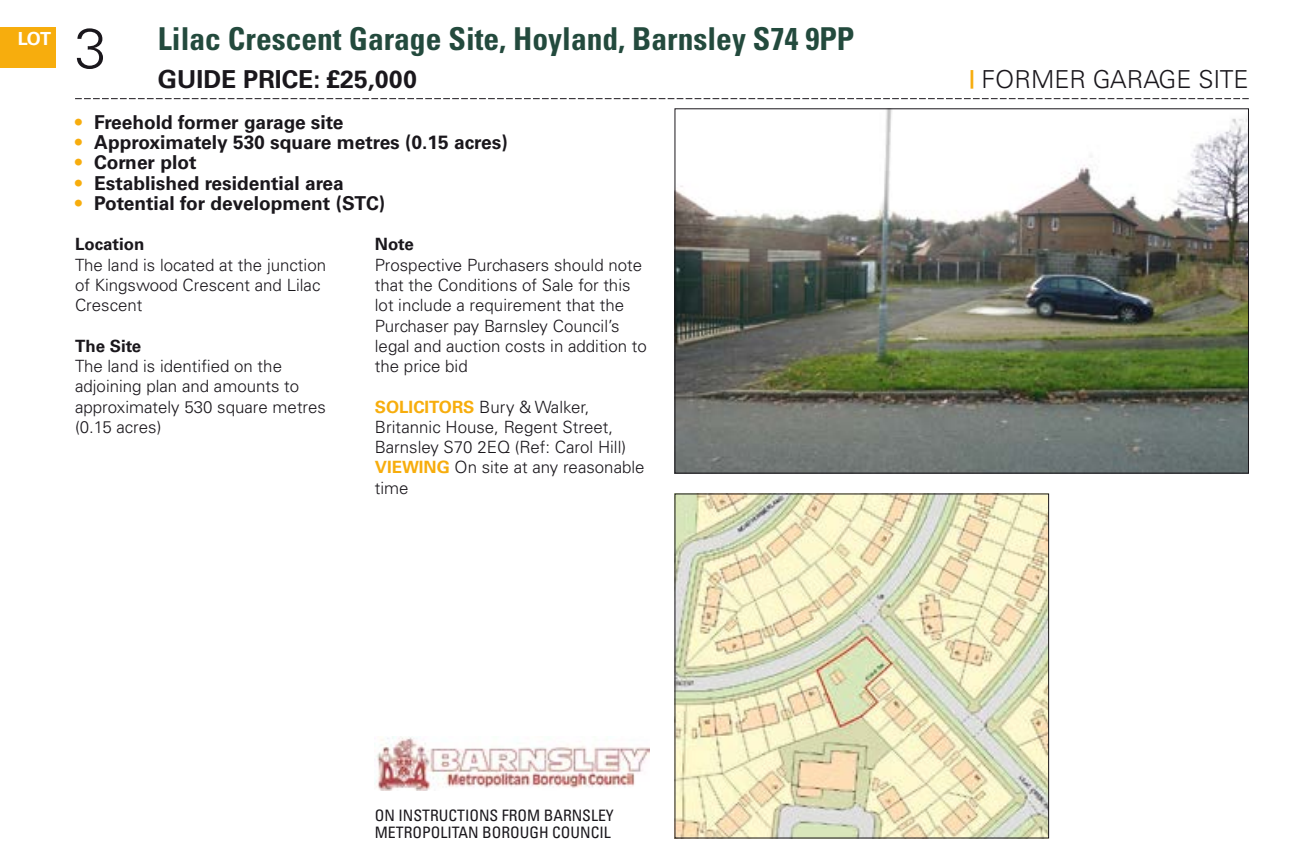
<style>
.page{position:relative;width:1306px;height:861px;background:#fff}
.page>*{position:absolute;margin:0;border:0;box-sizing:border-box;transform-origin:0 0}
.t1{font:700 condensed 31.5px "Univers LT Std";color:#234a3d}
.t2{font:700 24.75px "Univers LT Std";color:#1a171c}
.t3{font:300 24.75px "Univers LT Std";color:#1a171c}
.t4{font:700 19.12px "Univers LT Std";color:#1a171c}
.t5{font:700 18px "Univers LT Std";color:#fff}
.t6{font:300 16.88px/20.2px "Univers LT Std";color:#1a171c}
.t7{font:700 16.88px "Univers LT Std";color:#1a171c}
.t8{font:condensed 15.75px/16.9px "Univers LT Std";color:#1a171c}
.s1{font-weight:300;font-stretch:normal;font-size:56.25px;color:#1a171c}
.s2{color:#f7ad0d}
.s3{font-weight:700;color:#f7ad0d}
</style>
<div class="page">
<svg style="left:75px;top:98px;width:1174px;height:1px"></svg>
<div style="left:0;top:27px;width:56px;height:41px;background:#f7ad0d"></div>
<img style="left:677px;top:110px;width:570px;height:361px">
<img style="left:375px;top:736px;width:274px;height:54px">
<img style="left:677px;top:495px;width:370px;height:340px">
<p class="t5" style="left:18px;top:28px;width:35px">LOT</p>
<h1 class="t1" style="left:75px;top:20px;width:781px"><span class="s1">3</span> Lilac Crescent Garage Site, Hoyland, Barnsley S74 9PP</h1>
<h2 class="t2" style="left:158px;top:65px;width:260px">GUIDE PRICE: £25,000</h2>
<h2 class="t3" style="left:969px;top:64px;width:281px"><sup>|</sup> FORMER GARAGE SITE</h2>
<p class="t4" style="left:75px;top:111px;width:270px"><span class="s2">•</span> Freehold former garage site</p>
<p class="t4" style="left:75px;top:131px;width:434px"><span class="s2">•</span> Approximately 530 square metres (0.15 acres)</p>
<p class="t4" style="left:75px;top:151px;width:123px"><span class="s2">•</span> Corner plot</p>
<p class="t4" style="left:75px;top:171px;width:270px"><span class="s2">•</span> Established residential area</p>
<p class="t4" style="left:75px;top:192px;width:312px"><span class="s2">•</span> Potential for development (STC)</p>
<p class="t7" style="left:75px;top:234px;width:71px">Location</p>
<p class="t6" style="left:75px;top:254px;width:252px">The land is located at the junction of Kingswood Crescent and Lilac<br>Crescent</p>
<p class="t7" style="left:75px;top:336px;width:68px">The Site</p>
<p class="t6" style="left:75px;top:356px;width:252px">The land is identified on the adjoining plan and amounts to approximately 530 square metres (0.15 acres)</p>
<p class="t7" style="left:375px;top:234px;width:41px">Note</p>
<p class="t6" style="left:375px;top:254px;width:273px">Prospective Purchasers should note that the Conditions of Sale for this lot include a requirement that the<br>Purchaser pay Barnsley Council’s legal and auction costs in addition to the price bid</p>
<p class="t6" style="left:375px;top:396px;width:271px"><span class="s3">SOLICITORS</span> Bury &amp; Walker,<br>Britannic House, Regent Street,<br>Barnsley S70 2EQ (Ref: Carol Hill)<br><span class="s3">VIEWING</span> On site at any reasonable time</p>
<p class="t8" style="left:375px;top:806px;width:240px">ON INSTRUCTIONS FROM BARNSLEY<br>METROPOLITAN BOROUGH COUNCIL</p>
</div>
